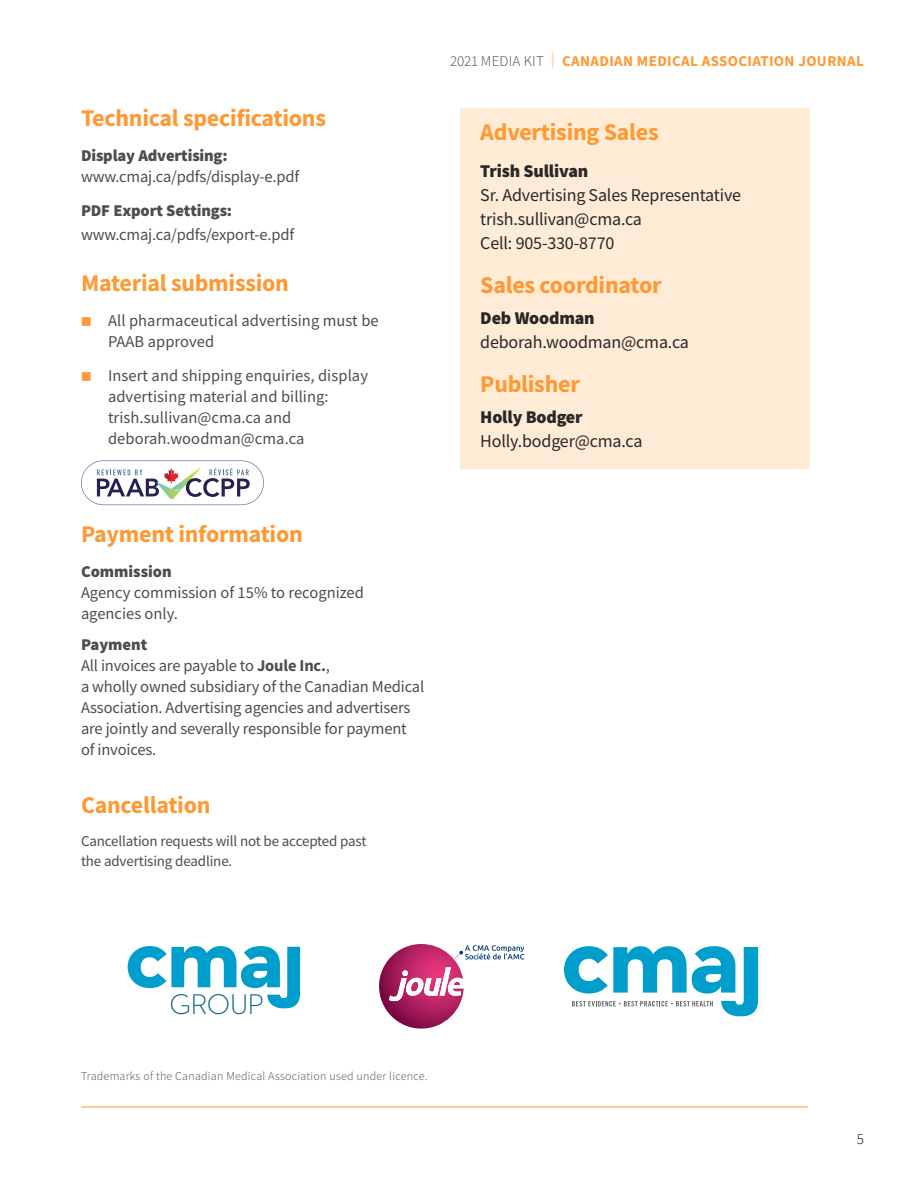
<style>
.page{position:relative;width:918px;height:1188px;background:#fff}
.page>*{position:absolute;margin:0;border:0;box-sizing:border-box;transform-origin:0 0}
.t1{font:300 28.95px "Neutraface 2 Text";letter-spacing:-.025em;color:#006180}
.t2{font:700 24px "Source Sans Pro";letter-spacing:-.01em;color:#f93}
.t3{font:18px/24px "Source Sans Pro";letter-spacing:-.01em;color:#292829}
.t4{font:900 18px "Source Sans Pro";letter-spacing:-.01em;color:#292829}
.t5{font:16.5px/21px "Source Sans Pro";letter-spacing:-.01em;color:#4d4d4f}
.t6{font:900 16.5px "Source Sans Pro";letter-spacing:-.01em;color:#4d4d4f}
.t7{font:15px/19.5px "Source Sans Pro";letter-spacing:-.01em;color:#4d4d4f}
.t8{font:700 15px "Source Sans Pro";letter-spacing:.025em;color:#f93}
.t9{font:300 15px "Source Sans Pro";color:#000}
.t10{font:300 12px "Source Sans Pro";letter-spacing:.02em;color:#4d4d4f}
.s1{font-weight:300;color:#4d4d4f}
.s2{font-weight:900;color:#ffdbb8}
.s3{font-weight:900}
.s4{font-weight:700}
</style>
<div class="page">
<hr style="left:81px;top:1107px;width:727px;height:1px;background:#f93">
<div style="left:460px;top:108px;width:350px;height:361px;background:#ffebd6"></div>
<svg style="left:379px;top:944px;width:145px;height:85px"></svg>
<svg style="left:128px;top:946px;width:172px;height:62px"></svg>
<svg style="left:564px;top:946px;width:194px;height:70px"></svg>
<svg style="left:81px;top:460px;width:183px;height:45px"></svg>
<h2 class="t2" style="left:81px;top:102px;width:247px">Technical specifications</h2>
<p class="t6" style="left:81px;top:144px;width:148px">Display Advertising:</p>
<p class="t5" style="left:81px;top:165px;width:220px">www.cmaj.ca/pdfs/display-e.pdf</p>
<p class="t6" style="left:81px;top:199px;width:153px">PDF Export Settings:</p>
<p class="t5" style="left:81px;top:224px;width:215px">www.cmaj.ca/pdfs/export-e.pdf</p>
<h2 class="t2" style="left:81px;top:267px;width:210px">Material submission</h2>
<p class="t5" style="left:108px;top:309px;width:272px">All pharmaceutical advertising must be<br>PAAB approved</p>
<p class="t5" style="left:108px;top:365px;width:262px">Insert and shipping enquiries, display advertising material and billing: trish.sullivan@cma.ca and deborah.woodman@cma.ca</p>
<p class="t8" style="left:450px;top:51px;width:415px"><span class="s1">2021 MEDIA KIT</span> <span class="s2">|</span> CANADIAN MEDICAL ASSOCIATION JOURNAL</p>
<h2 class="t2" style="left:480px;top:115px;width:180px">Advertising Sales</h2>
<p class="t4" style="left:480px;top:159px;width:110px">Trish Sullivan</p>
<p class="t3" style="left:480px;top:183px;width:262px">Sr. Advertising Sales Representative trish.sullivan@cma.ca<br>Cell: 905-330-8770</p>
<h2 class="t2" style="left:480px;top:269px;width:183px">Sales coordinator</h2>
<p class="t4" style="left:480px;top:306px;width:116px">Deb Woodman</p>
<p class="t3" style="left:480px;top:330px;width:210px">deborah.woodman@cma.ca</p>
<h2 class="t2" style="left:480px;top:368px;width:101px">Publisher</h2>
<p class="t4" style="left:480px;top:405px;width:104px">Holly Bodger</p>
<p class="t3" style="left:480px;top:429px;width:164px">Holly.bodger@cma.ca</p>
<h2 class="t2" style="left:81px;top:518px;width:223px">Payment information</h2>
<p class="t6" style="left:81px;top:560px;width:92px">Commission</p>
<p class="t5" style="left:81px;top:582px;width:284px">Agency commission of 15% to recognized agencies only.</p>
<p class="t5" style="left:81px;top:634px;width:345px"><span class="s3">Payment<br></span>All invoices are payable to <span class="s4">Joule Inc.</span>,<br>a wholly owned subsidiary of the Canadian Medical Association. Advertising agencies and advertisers are jointly and severally responsible for payment of invoices.</p>
<h2 class="t2" style="left:81px;top:789px;width:131px">Cancellation</h2>
<p class="t7" style="left:81px;top:831px;width:287px">Cancellation requests will not be accepted past the advertising deadline.</p>
<h1 class="t1" style="left:170px;top:986px;width:96px">GROUP</h1>
<p class="t10" style="left:81px;top:1069px;width:348px">Trademarks of the Canadian Medical Association used under licence.</p>
<p class="t9" style="left:857px;top:1130px;width:9px">5</p>
</div>
